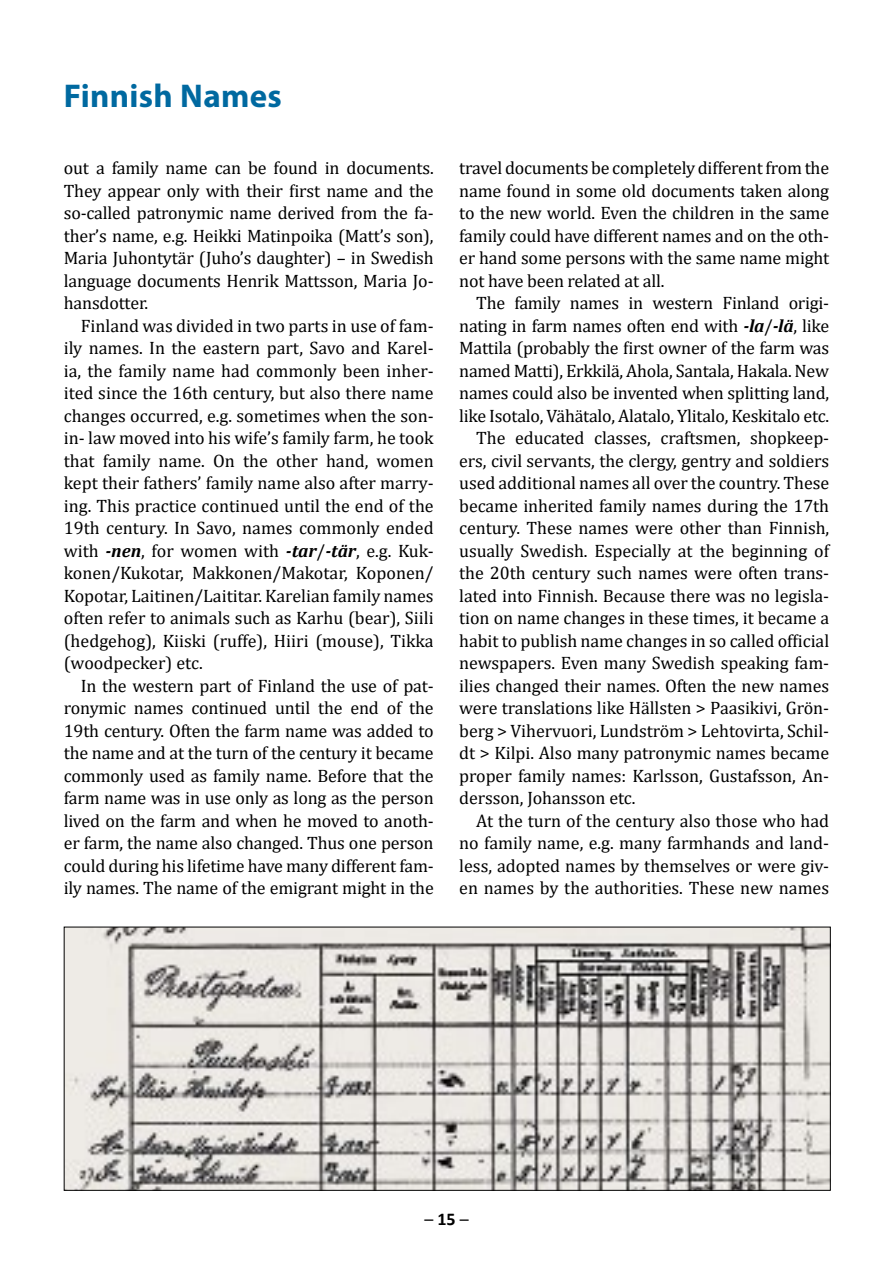
<style>
.page{position:relative;width:893px;height:1263px;background:#fff}
.page>*{position:absolute;margin:0;border:0;box-sizing:border-box;transform-origin:0 0}
.t1{font:700 33px "Myriad Pro";letter-spacing:.01em;color:#0069a0}
.t2{font:18px/22.5px "Cambria";letter-spacing:-.005em;color:#000;text-align:justify}
.t3{font:18px "Calibri";color:#000}
.s1{font-weight:700;font-style:italic}
.s2{font-weight:700}
</style>
<div class="page">
<img style="left:66px;top:929px;width:763px;height:260px">
<div style="left:64px;top:927px;width:767px;height:264px;border:1px solid #000"></div>
<h1 class="t1" style="left:64px;top:74px;width:220px">Finnish Names</h1>
<p class="t2" style="left:64px;top:157px;width:371px">out a family name can be found in documents.<br>They appear only with their first name and the so-called patronymic name derived from the fa&shy;ther’s name, e.g. Heikki Matinpoika (Matt’s son), Maria Juhontytär (Juho’s daughter) – in Swedish language documents Henrik Mattsson, Maria Jo&shy;hansdotter.</p>
<p class="t2" style="left:64px;top:314px;width:371px;text-indent:17px">Finland was divided in two parts in use of fam&shy;ily names. In the eastern part, Savo and Karel&shy;ia, the family name had commonly been inher&shy;ited since the 16th century, but also there name changes occurred, e.g. sometimes when the son&shy;in- law moved into his wife’s family farm, he took that family name. On the other hand, women kept their fathers’ family name also after marry&shy;ing. This practice continued until the end of the 19th century. In Savo, names commonly ended with <span class="s1">-nen</span>, for women with <span class="s1">-tar</span>/<span class="s1">-tär</span>, e.g. Kuk&shy;konen/Kukotar, Makkonen/Makotar, Koponen/ Kopotar, Laitinen/Laititar. Karelian family names often refer to animals such as Karhu (bear), Siili (hedgehog), Kiiski (ruffe), Hiiri (mouse), Tikka (woodpecker) etc.</p>
<p class="t2" style="left:64px;top:674px;width:371px;text-indent:17px">In the western part of Finland the use of pat&shy;ronymic names continued until the end of the 19th century. Often the farm name was added to the name and at the turn of the century it became commonly used as family name. Before that the farm name was in use only as long as the person lived on the farm and when he moved to anoth&shy;er farm, the name also changed. Thus one person could during his lifetime have many different fam&shy;ily names. The name of the emigrant might in the</p>
<p class="t2" style="left:459px;top:157px;width:371px">travel documents be completely different from the name found in some old documents taken along to the new world. Even the children in the same family could have different names and on the oth&shy;er hand some persons with the same name might not have been related at all.</p>
<p class="t2" style="left:476px;top:292px;width:354px">The family names in western Finland origi-</p>
<p class="t2" style="left:459px;top:314px;width:371px">nating in farm names often end with <span class="s1">-la</span>/<span class="s1">-lä</span>, like</p>
<p class="t2" style="left:459px;top:337px;width:371px">Mattila (probably the first owner of the farm was</p>
<p class="t2" style="left:459px;top:359px;width:371px">named Matti), Erkkilä, Ahola, Santala, Hakala. New</p>
<p class="t2" style="left:459px;top:382px;width:371px">names could also be invented when splitting land,</p>
<p class="t2" style="left:459px;top:404px;width:371px">like Isotalo, Vähätalo, Alatalo, Ylitalo, Keskitalo etc.</p>
<p class="t2" style="left:476px;top:427px;width:354px">The educated classes, craftsmen, shopkeep-</p>
<p class="t2" style="left:459px;top:449px;width:371px">ers, civil servants, the clergy, gentry and soldiers</p>
<p class="t2" style="left:459px;top:472px;width:371px">used additional names all over the country. These</p>
<p class="t2" style="left:459px;top:494px;width:371px">became inherited family names during the 17th</p>
<p class="t2" style="left:459px;top:517px;width:371px">century. These names were other than Finnish,</p>
<p class="t2" style="left:459px;top:539px;width:371px">usually Swedish. Especially at the beginning of</p>
<p class="t2" style="left:459px;top:562px;width:371px">the 20th century such names were often trans-</p>
<p class="t2" style="left:459px;top:584px;width:371px">lated into Finnish. Because there was no legisla-</p>
<p class="t2" style="left:459px;top:607px;width:371px">tion on name changes in these times, it became a</p>
<p class="t2" style="left:459px;top:629px;width:371px">habit to publish name changes in so called official</p>
<p class="t2" style="left:459px;top:652px;width:371px">newspapers. Even many Swedish speaking fam-</p>
<p class="t2" style="left:459px;top:674px;width:371px">ilies changed their names. Often the new names</p>
<p class="t2" style="left:459px;top:697px;width:371px">were translations like Hällsten &gt; Paasikivi, Grön-</p>
<p class="t2" style="left:459px;top:719px;width:371px">berg &gt; Vihervuori, Lundström &gt; Lehtovirta, Schil-</p>
<p class="t2" style="left:459px;top:742px;width:371px">dt &gt; Kilpi. Also many patronymic names became</p>
<p class="t2" style="left:459px;top:764px;width:371px">proper family names: Karlsson, Gustafsson, An-</p>
<p class="t2" style="left:459px;top:787px;width:178px">dersson, Johansson etc.</p>
<p class="t2" style="left:476px;top:809px;width:354px">At the turn of the century also those who had</p>
<p class="t2" style="left:459px;top:832px;width:371px">no family name, e.g. many farmhands and land-</p>
<p class="t2" style="left:459px;top:854px;width:371px">less, adopted names by themselves or were giv-</p>
<p class="t2" style="left:459px;top:877px;width:371px">en names by the authorities. These new names</p>
<p class="t3" style="left:424px;top:1206px;width:46px">– <span class="s2">15</span> –</p>
</div>
